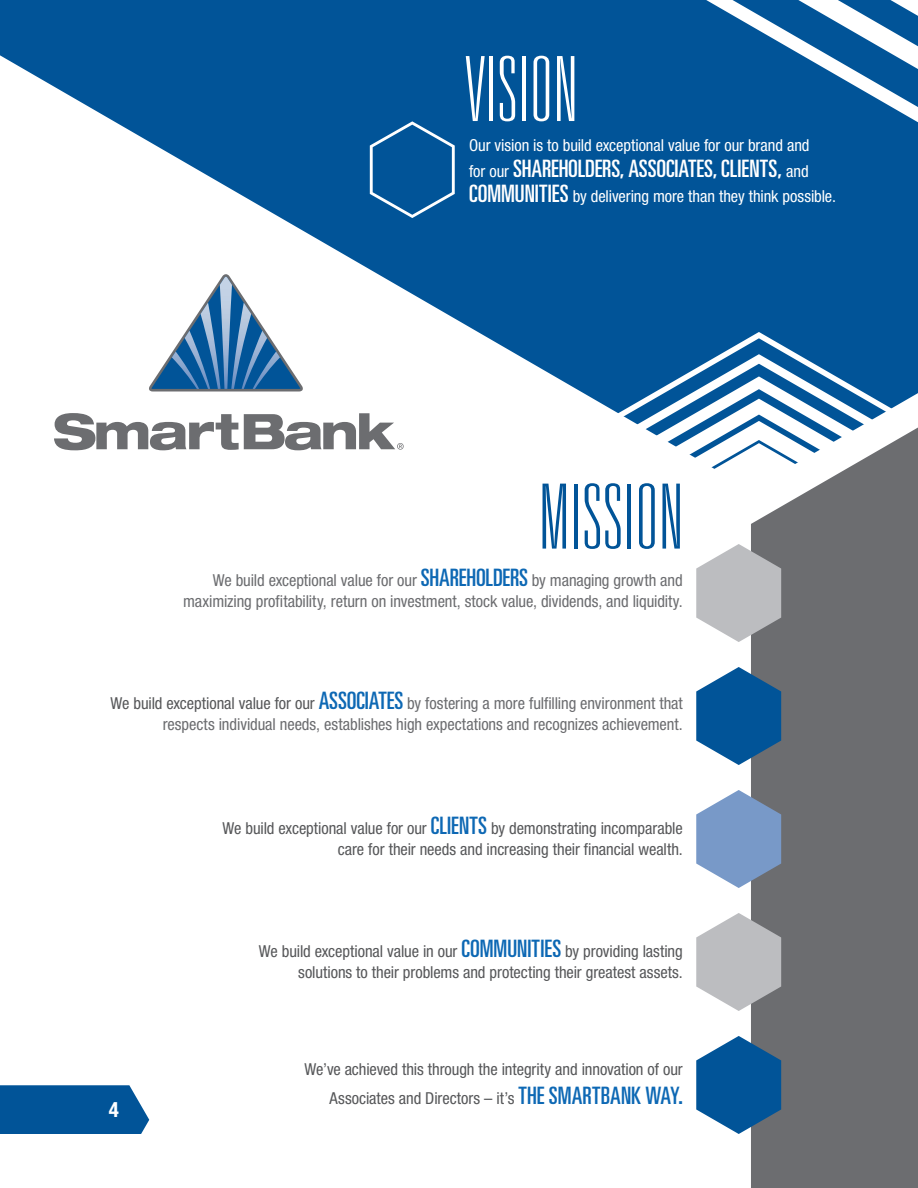
<style>
.page{position:relative;width:918px;height:1188px;background:#fff}
.page>*{position:absolute;margin:0;border:0;box-sizing:border-box;transform-origin:0 0}
.t1{font:100 ultra-condensed 90px "Univers";letter-spacing:.02em;color:#015498}
.t2{font:100 ultra-condensed 90px "Univers";letter-spacing:.02em;color:#fff}
.t3{font:ultra-condensed 24px "Univers";color:#fff}
.t4{font:700 condensed 21px "Helvetica Neue LT Std";color:#fff}
.t5{font:condensed 16.5px/21px "Helvetica Neue LT Std";letter-spacing:-.005em;color:#57585a;text-align:right}
.t6{font:condensed 16.5px/21px "Helvetica Neue LT Std";letter-spacing:-.005em;color:#6c6d70;text-align:right}
.t7{font:condensed 16.5px "Helvetica Neue LT Std";letter-spacing:-.005em;color:#fff}
.s1{font-family:"Helvetica Neue LT Std";font-stretch:condensed;font-size:16.5px}
.s2{font-family:"Univers";font-stretch:ultra-condensed;font-size:24px}
.s3{font-family:"Univers";font-stretch:ultra-condensed;font-size:24px;color:#0d68b4}
.s4{color:#57585a}
</style>
<div class="page">
<div style="left:751px;top:490px;width:167px;height:698px;background:#6c6d70"></div>
<svg style="left:0;top:0;width:918px;height:490px;fill:#015498"></svg>
<svg style="left:605px;top:332px;width:289px;height:178px"></svg>
<svg style="left:696px;top:544px;width:85px;height:98px;background:#bcbdbf"></svg>
<svg style="left:696px;top:667px;width:85px;height:98px;background:#306ea1"></svg>
<svg style="left:696px;top:790px;width:85px;height:98px;background:#89a2c5"></svg>
<svg style="left:0;top:1085px;width:149px;height:49px;background:#0f5e9e"></svg>
<svg style="left:696px;top:913px;width:85px;height:98px;background:#bcbdbf"></svg>
<svg style="left:696px;top:1036px;width:85px;height:98px;background:#306ea1"></svg>
<svg style="left:706px;top:0;width:212px;height:122px"></svg>
<svg style="left:370px;top:121px;width:85px;height:97px;background:#1964a1"></svg>
<svg style="left:148px;top:274px;width:156px;height:118px"></svg>
<svg style="left:54px;top:413px;width:350px;height:37px"></svg>
<h1 class="t2" style="left:466px;top:43px;width:113px">VISION</h1>
<p class="t7" style="left:469px;top:136px;width:342px">Our vision is to build exceptional value for our brand and</p>
<h2 class="t3" style="left:469px;top:155px;width:341px"><span class="s1">for our</span> SHAREHOLDERS, ASSOCIATES, CLIENTS, <span class="s1">and</span></h2>
<p class="t7" style="left:469px;top:187px;width:369px"><span class="s2">COMMUNITIES</span> by delivering more than they think possible.</p>
<h1 class="t1" style="left:539px;top:471px;width:145px">MISSION</h1>
<p class="t6" style="left:183px;top:570px;width:501px">We build exceptional value for our <span class="s3">SHAREHOLDERS</span> by managing growth and maximizing profitability, return on investment, stock value, dividends, and liquidity.</p>
<p class="t6" style="left:111px;top:693px;width:574px"><span class="s4">We build exceptional value for our</span> <span class="s3">ASSOCIATES</span> by fostering a more fulfilling environment that respects individual needs, establishes high expectations and recognizes achievement.</p>
<p class="t5" style="left:223px;top:818px;width:462px">We build exceptional value for our <span class="s3">CLIENTS</span> by demonstrating incomparable care for their needs and increasing their financial wealth.</p>
<p class="t4" style="left:109px;top:1097px;width:12px">4</p>
<p class="t5" style="left:259px;top:940px;width:425px">We build exceptional value in our <span class="s3">COMMUNITIES</span> by providing lasting solutions to their problems and protecting their greatest assets.</p>
<p class="t5" style="left:304px;top:1054px;width:380px;line-height:28.8px">We’ve achieved this through the integrity and innovation of our<br>Associates and Directors – it’s <span class="s3">THE SMARTBANK WAY.</span></p>
</div>
